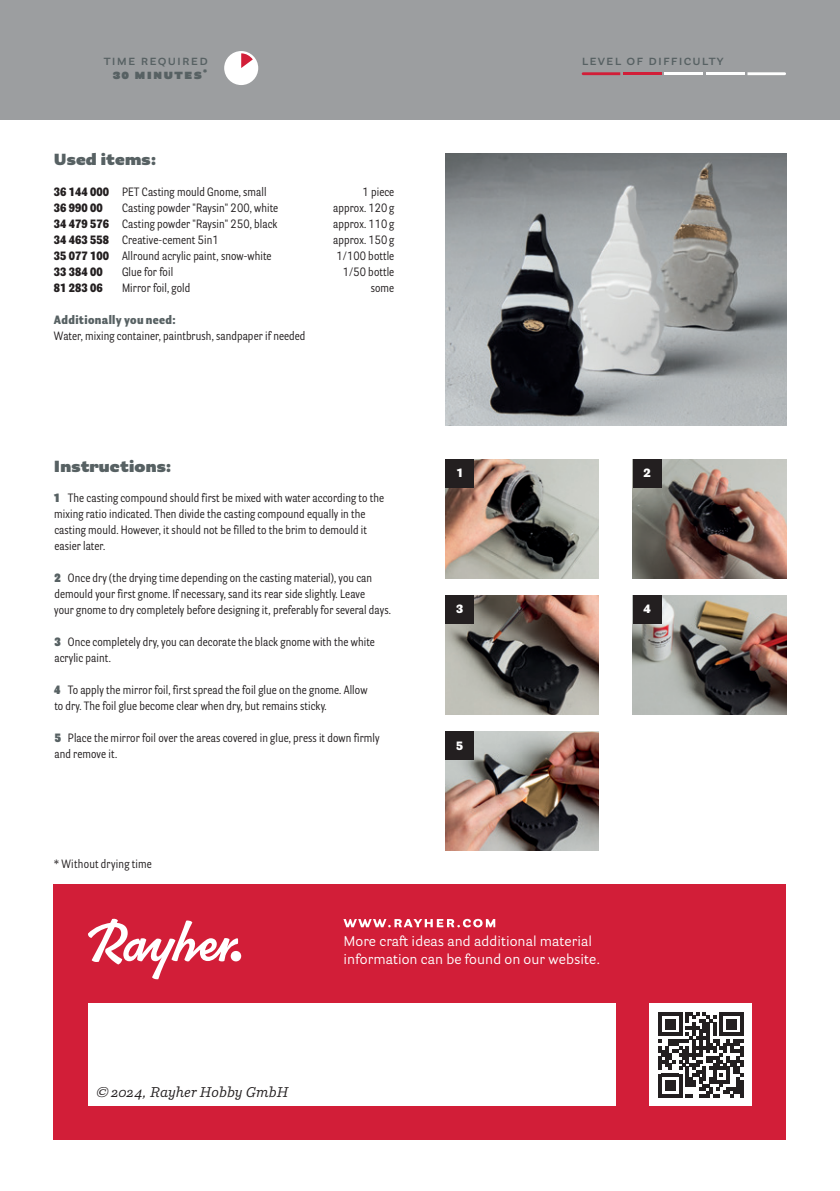
<style>
.page{position:relative;width:840px;height:1191px;background:#fff}
.page>*{position:absolute;margin:0;border:0;box-sizing:border-box;transform-origin:0 0}
.t1{font:900 16px "Parry Grotesque Pro";letter-spacing:.01em;color:#576163}
.t2{font:14px/18px "Parry Grotesque Pro";letter-spacing:.005em;color:#fff}
.t3{font:600 14px "Parry Grotesque Pro";letter-spacing:.08em;color:#576163}
.t4{font:italic 14px "Parry Pro";letter-spacing:.01em;color:#231f20}
.t5{font:900 14px "Parry Grotesque Pro";color:#576163}
.t6{font:12px/16px "Parry Grot Con Pro";letter-spacing:.005em;color:#231f20}
.t7{font:900 12px "Parry Grot Con Pro";letter-spacing:.005em;color:#231f20}
.t8{font:900 12px "Parry Grot Con Pro";letter-spacing:.03em;color:#576163}
.t9{font:900 12px "Parry Grotesque Pro";color:#fff}
.s1{font-weight:900}
.s2{font-weight:900;color:#576163}
</style>
<div class="page">
<div style="left:54px;top:884px;width:731px;height:256px;background:#d21e38"></div>
<div style="left:0;top:0;width:839px;height:119px;background:#9c9ea0"></div>
<div style="left:88px;top:1003px;width:527px;height:103px;background:#fff"></div>
<img style="left:445px;top:459px;width:153px;height:119px">
<img style="left:445px;top:731px;width:153px;height:119px">
<img style="left:632px;top:595px;width:153px;height:119px">
<img style="left:632px;top:459px;width:153px;height:119px">
<img style="left:445px;top:595px;width:153px;height:119px">
<div style="left:224px;top:51px;width:34px;height:34px;background:#fff;border-radius:50%"></div>
<svg style="left:241px;top:53px;width:12px;height:15px"></svg>
<svg style="left:581px;top:72px;width:39px;height:3px"></svg>
<hr style="left:622px;top:72px;width:39px;height:3px;background:#d21e38">
<hr style="left:664px;top:72px;width:38px;height:3px;background:#fff">
<hr style="left:705px;top:72px;width:39px;height:3px;background:#fff">
<svg style="left:747px;top:72px;width:38px;height:3px"></svg>
<svg style="left:343px;top:919px;width:152px;height:8px"></svg>
<svg style="left:88px;top:918px;width:150px;height:61px"></svg>
<div style="left:230px;top:951px;width:11px;height:10px;background:#fff;border-radius:50%"></div>
<div style="left:649px;top:1003px;width:102px;height:103px;background:#fff"></div>
<svg style="left:658px;top:1012px;width:85px;height:85px"></svg>
<div style="left:445px;top:459px;width:28px;height:29px;background:#231f20"></div>
<div style="left:445px;top:595px;width:28px;height:29px;background:#231f20"></div>
<div style="left:445px;top:731px;width:28px;height:29px;background:#231f20"></div>
<div style="left:632px;top:459px;width:29px;height:29px;background:#231f20"></div>
<div style="left:632px;top:595px;width:29px;height:29px;background:#231f20"></div>
<img style="left:445px;top:153px;width:340px;height:272px">
<p class="t3" style="left:104px;top:50px;width:105px">time required</p>
<p class="t3" style="left:581px;top:50px;width:143px">level of difficulty</p>
<p class="t5" style="left:113px;top:63px;width:96px">30 minutes<sup>*</sup></p>
<h1 class="t1" style="left:54px;top:148px;width:104px">Used items:</h1>
<p class="t6" style="left:54px;top:184px;width:214px"><span class="s1">36 144 000</span> PET Casting mould Gnome, small</p>
<p class="t6" style="left:362px;top:184px;width:33px">1 piece</p>
<p class="t7" style="left:54px;top:199px;width:50px">36 990 00</p>
<p class="t6" style="left:122px;top:200px;width:158px">Casting powder "Raysin" 200, white</p>
<p class="t6" style="left:333px;top:200px;width:62px">approx. 120 g</p>
<p class="t6" style="left:54px;top:216px;width:225px"><span class="s1">34 479 576</span> Casting powder "Raysin" 250, black</p>
<p class="t6" style="left:333px;top:216px;width:62px">approx. 110 g</p>
<p class="t6" style="left:54px;top:232px;width:166px"><span class="s1">34 463 558</span> Creative-cement 5in1</p>
<p class="t6" style="left:333px;top:232px;width:62px">approx. 150 g</p>
<p class="t6" style="left:54px;top:248px;width:219px"><span class="s1">35 077 100</span> Allround acrylic paint, snow-white</p>
<p class="t6" style="left:336px;top:248px;width:59px">1/100 bottle</p>
<p class="t7" style="left:54px;top:263px;width:50px">33 384 00</p>
<p class="t6" style="left:122px;top:264px;width:53px">Glue for foil</p>
<p class="t6" style="left:342px;top:264px;width:53px">1/50 bottle</p>
<p class="t7" style="left:54px;top:279px;width:50px">81 283 06</p>
<p class="t6" style="left:122px;top:280px;width:70px">Mirror foil, gold</p>
<p class="t6" style="left:370px;top:280px;width:25px">some</p>
<p class="t8" style="left:54px;top:311px;width:123px">Additionally you need:</p>
<p class="t6" style="left:54px;top:328px;width:253px">Water, mixing container, paintbrush, sandpaper if needed</p>
<h1 class="t1" style="left:54px;top:454px;width:119px">Instructions:</h1>
<p class="t6" style="left:54px;top:490px;width:332px"><span class="s2">1</span> The casting compound should first be mixed with water according to the mixing ratio indicated. Then divide the casting compound equally in the casting mould. However, it should not be filled to the brim to demould it easier later.</p>
<p class="t6" style="left:54px;top:570px;width:338px"><span class="s2">2</span> Once dry (the drying time depending on the casting material), you can demould your first gnome. If necessary, sand its rear side slightly. Leave<br>your gnome to dry completely before designing it, preferably for several days.</p>
<p class="t6" style="left:54px;top:634px;width:322px"><span class="s2">3</span> Once completely dry, you can decorate the black gnome with the white acrylic paint.</p>
<p class="t6" style="left:54px;top:682px;width:315px"><span class="s2">4</span> To apply the mirror foil, first spread the foil glue on the gnome. Allow to dry. The foil glue become clear when dry, but remains sticky.</p>
<p class="t6" style="left:54px;top:730px;width:326px"><span class="s2">5</span> Place the mirror foil over the areas covered in glue, press it down firmly and remove it.</p>
<p class="t6" style="left:54px;top:855px;width:99px">* Without drying time</p>
<p class="t9" style="left:456px;top:464px;width:7px">1</p>
<p class="t9" style="left:456px;top:601px;width:9px">3</p>
<p class="t9" style="left:456px;top:737px;width:9px">5</p>
<p class="t2" style="left:343px;top:932px;width:258px">More craft ideas and additional material information can be found on our website.</p>
<p class="t9" style="left:643px;top:464px;width:9px">2</p>
<p class="t9" style="left:643px;top:601px;width:9px">4</p>
<p class="t4" style="left:96px;top:1082px;width:194px">© 2024, Rayher Hobby GmbH</p>
</div>
